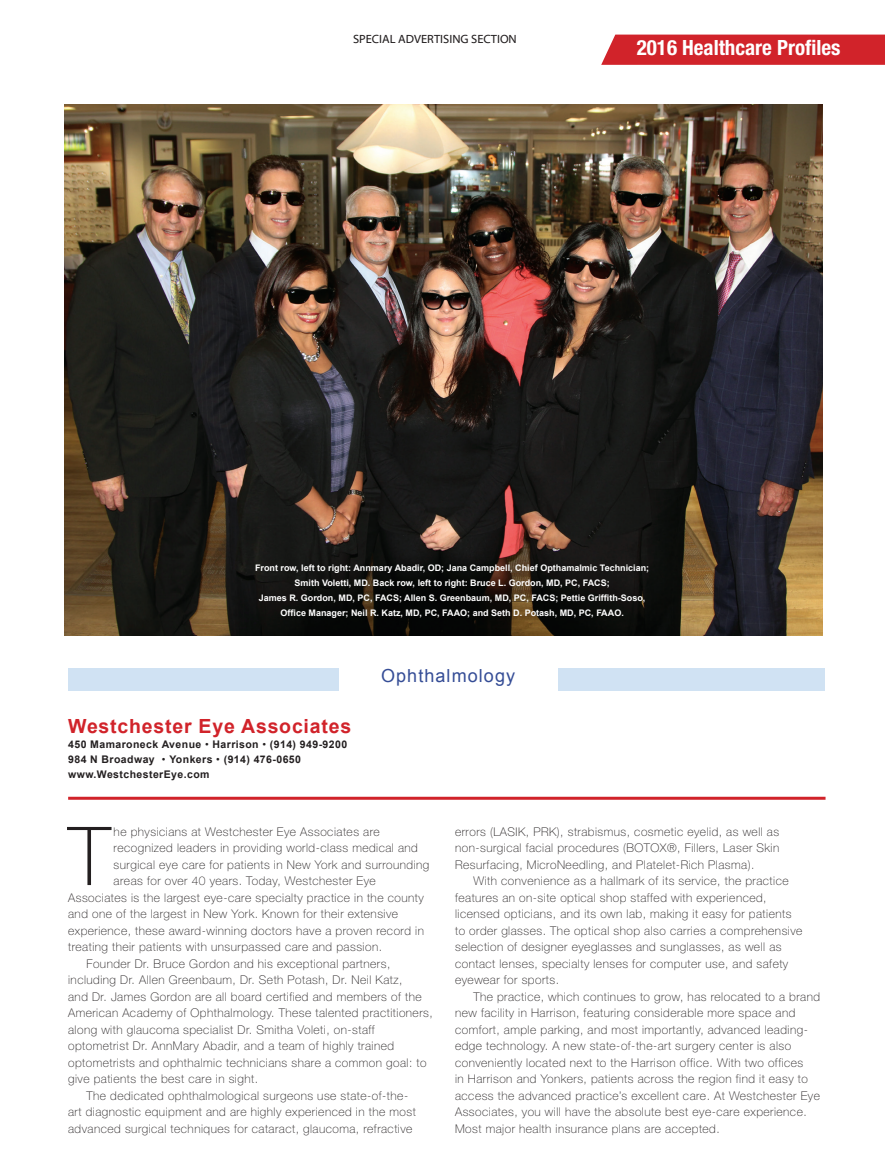
<style>
.page{position:relative;width:885px;height:1175px;background:#fff}
.page>*{position:absolute;margin:0;border:0;box-sizing:border-box;transform-origin:0 0}
.t1{font:100 81.3px "Helvetica Neue";color:#231f20}
.t2{font:700 condensed 21px "Helvetica Neue";color:#fff}
.t3{font:700 19.5px "Arial";letter-spacing:.04em;color:#d1232a}
.t4{font:18px "Arial";letter-spacing:.06em;color:#354d96}
.t5{font:100 12px/16.5px "Helvetica Neue";letter-spacing:.04em;color:#231f20}
.t6{font:12px "Myriad Web Pro";color:#231f20}
.t7{font:700 10.5px/15px "Arial";letter-spacing:.04em;color:#231f20}
.t8{font:700 9px/15px "Arial";color:#fff;text-align:center}
.s1{font-weight:400}
</style>
<div class="page">
<hr style="left:68px;top:796px;width:757px;height:3px;background:#d1232a">
<div style="left:68px;top:667px;width:756px;height:23px;background:#d0e2f3"></div>
<div style="left:338px;top:664px;width:219px;height:28px;background:#fff"></div>
<img style="left:64px;top:104px;width:758px;height:531px">
<div style="left:601px;top:35px;width:283px;height:30px;background:#d1232a"></div>
<p class="t6" style="left:353px;top:32px;width:165px">SPECIAL ADVERTISING SECTION</p>
<h2 class="t2" style="left:636px;top:35px;width:205px">2016 Healthcare Profiles</h2>
<p class="t8" style="left:255px;top:560px;width:395px">Front row, left to right: Annmary Abadir, OD; Jana Campbell, Chief Opthamalmic Technician; Smith Voletti, MD. Back row, left to right: Bruce L. Gordon, MD, PC, FACS;<br>James R. Gordon, MD, PC, FACS; Allen S. Greenbaum, MD, PC, FACS; Pettie Griffith-Soso, Office Manager; Neil R. Katz, MD, PC, FAAO; and Seth D. Potash, MD, PC, FAAO.</p>
<h3 class="t3" style="left:68px;top:713px;width:284px">Westchester Eye Associates</h3>
<p class="t7" style="left:68px;top:737px;width:280px">450 Mamaroneck Avenue <span class="s1">•</span> Harrison <span class="s1">•</span> (914) 949-9200<br>984 N Broadway <span class="s1">•</span> Yonkers <span class="s1">•</span> (914) 476-0650 www.WestchesterEye.com</p>
<h3 class="t4" style="left:381px;top:664px;width:136px">Ophthalmology</h3>
<h1 class="t1" style="left:68px;top:809px;width:44px">T</h1>
<p class="t5" style="left:114px;top:823px;width:267px">he physicians at Westchester Eye Associates are</p>
<p class="t5" style="left:114px;top:839px;width:306px">recognized leaders in providing world-class medical and</p>
<p class="t5" style="left:114px;top:856px;width:317px">surgical eye care for patients in New York and surrounding</p>
<p class="t5" style="left:114px;top:872px;width:263px">areas for over 40 years. Today, Westchester Eye</p>
<p class="t5" style="left:68px;top:889px;width:357px">Associates is the largest eye-care specialty practice in the county</p>
<p class="t5" style="left:68px;top:905px;width:331px">and one of the largest in New York. Known for their extensive</p>
<p class="t5" style="left:68px;top:922px;width:357px">experience, these award-winning doctors have a proven record in</p>
<p class="t5" style="left:68px;top:938px;width:315px">treating their patients with unsurpassed care and passion.</p>
<p class="t5" style="left:86px;top:955px;width:305px">Founder Dr. Bruce Gordon and his exceptional partners,</p>
<p class="t5" style="left:68px;top:971px;width:335px">including Dr. Allen Greenbaum, Dr. Seth Potash, Dr. Neil Katz,</p>
<p class="t5" style="left:68px;top:988px;width:355px">and Dr. James Gordon are all board certified and members of the</p>
<p class="t5" style="left:68px;top:1004px;width:366px">American Academy of Ophthalmology. These talented practitioners,</p>
<p class="t5" style="left:68px;top:1021px;width:308px">along with glaucoma specialist Dr. Smitha Voleti, on-staff</p>
<p class="t5" style="left:68px;top:1037px;width:327px">optometrist Dr. AnnMary Abadir, and a team of highly trained</p>
<p class="t5" style="left:68px;top:1054px;width:360px">optometrists and ophthalmic technicians share a common goal: to</p>
<p class="t5" style="left:68px;top:1070px;width:191px">give patients the best care in sight.</p>
<p class="t5" style="left:86px;top:1087px;width:323px">The dedicated ophthalmological surgeons use state-of-the-</p>
<p class="t5" style="left:68px;top:1103px;width:349px">art diagnostic equipment and are highly experienced in the most</p>
<p class="t5" style="left:68px;top:1120px;width:346px">advanced surgical techniques for cataract, glaucoma, refractive</p>
<p class="t5" style="left:455px;top:823px;width:325px;text-align:justify">errors (LASIK, PRK), strabismus, cosmetic eyelid, as well as non-surgical facial procedures (BOTOX®, Fillers, Laser Skin Resurfacing, MicroNeedling, and Platelet-Rich Plasma).</p>
<p class="t5" style="left:455px;top:872px;width:349px;text-indent:18px">With convenience as a hallmark of its service, the practice features an on-site optical shop staffed with experienced, licensed opticians, and its own lab, making it easy for patients to order glasses. The optical shop also carries a comprehensive selection of designer eyeglasses and sunglasses, as well as contact lenses, specialty lenses for computer use, and safety eyewear for sports.</p>
<p class="t5" style="left:455px;top:988px;width:366px;text-indent:18px">The practice, which continues to grow, has relocated to a brand new facility in Harrison, featuring considerable more space and comfort, ample parking, and most importantly, advanced leading&shy;edge technology. A new state-of-the-art surgery center is also conveniently located next to the Harrison office. With two offices<br>in Harrison and Yonkers, patients across the region find it easy to access the advanced practice’s excellent care. At Westchester Eye Associates, you will have the absolute best eye-care experience.<br>Most major health insurance plans are accepted.</p>
</div>
